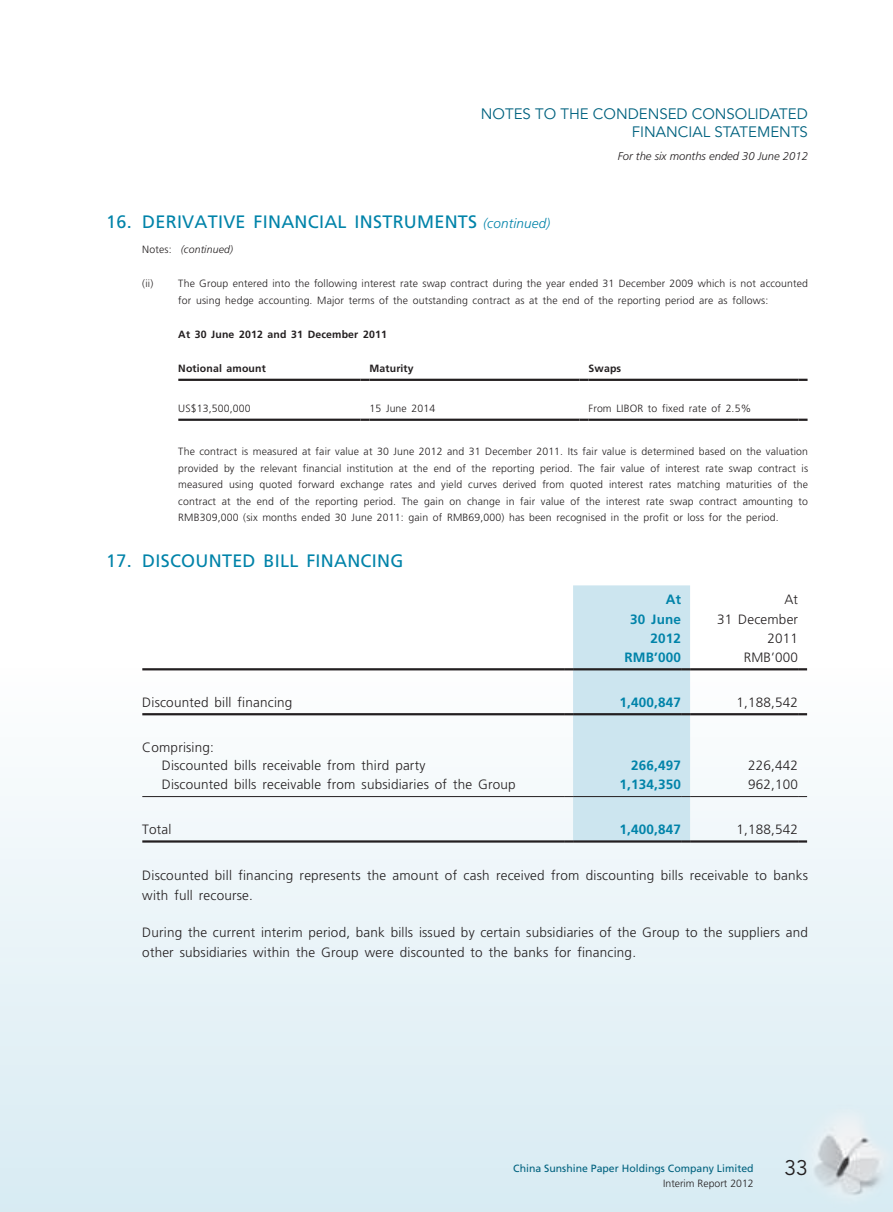
<style>
.page{position:relative;width:893px;height:1212px;background:#fff}
.page>*{position:absolute;margin:0;border:0;box-sizing:border-box;transform-origin:0 0}
.t1{font:21px "Avenir LT Std";color:#231f20}
._03_H1{font:18px "Frutiger LT Std";letter-spacing:.015em;color:#0083a9}
.t2{font:15px/18px "Avenir LT Std";color:#00627f;text-align:right}
._12___P2{font:300 13.5px/19.5px "Frutiger LT Std";letter-spacing:.015em;color:#231f20}
._15_Table_Stub{font:300 13.5px "Frutiger LT Std";letter-spacing:.015em;color:#231f20}
._31_table_tab_6pt{font:300 13.5px/19.5px "Frutiger LT Std";letter-spacing:.015em;color:#231f20;text-align:right}
._31_table_tab_6pt-2{font:700 13.5px/19.5px "Frutiger LT Std";letter-spacing:.015em;color:#0083a9;text-align:right}
.t3{font:italic 300 11.25px "Frutiger LT Std";color:#231f20}
._27_____P4__Note{font:300 10.5px/16.5px "Frutiger LT Std";letter-spacing:.015em;color:#231f20;text-align:justify}
._22____IN2__Note{font:300 10.5px/16.5px "Frutiger LT Std";letter-spacing:.015em;color:#231f20;text-align:center}
._02_Note_Text{font:300 10.5px "Frutiger LT Std";letter-spacing:.015em;color:#231f20}
.t4{font:10.5px "Frutiger LT Std";color:#00627f}
._27_____P4__Note-2{font:700 10.5px "Frutiger LT Std";letter-spacing:.015em;color:#231f20}
._02_Note_Text-2{font:700 10.5px "Frutiger LT Std";letter-spacing:.015em;color:#231f20}
._26___P2__Note{font:italic 300 10.5px "Frutiger LT Std";letter-spacing:.015em;color:#231f20}
.s1{font-weight:300;font-style:italic;font-size:13.5px}
.s2{font-style:normal}
</style>
<div class="page">
<div style="left:0;top:598px;width:893px;height:614px;background:linear-gradient(to bottom,#fffffe,#d8ebf2)"></div>
<img style="left:778px;top:1090px;width:115px;height:122px">
<hr style="left:178px;top:379px;width:182px;height:2px;background:#231f20">
<svg style="left:360px;top:379px;width:9px;height:2px"></svg>
<hr style="left:369px;top:379px;width:210px;height:2px;background:#231f20">
<svg style="left:579px;top:379px;width:9px;height:2px"></svg>
<hr style="left:588px;top:379px;width:210px;height:2px;background:#231f20">
<svg style="left:798px;top:379px;width:9px;height:2px"></svg>
<hr style="left:178px;top:419px;width:182px;height:2px;background:#231f20">
<svg style="left:360px;top:419px;width:9px;height:2px"></svg>
<hr style="left:369px;top:419px;width:210px;height:2px;background:#231f20">
<svg style="left:579px;top:419px;width:9px;height:2px"></svg>
<hr style="left:588px;top:419px;width:210px;height:2px;background:#231f20">
<svg style="left:798px;top:419px;width:9px;height:2px"></svg>
<hr style="left:142px;top:668px;width:422px;height:2px;background:#231f20">
<hr style="left:690px;top:668px;width:108px;height:2px;background:#231f20">
<svg style="left:798px;top:668px;width:9px;height:2px"></svg>
<hr style="left:142px;top:713px;width:422px;height:2px;background:#231f20">
<hr style="left:690px;top:713px;width:108px;height:2px;background:#231f20">
<svg style="left:798px;top:713px;width:9px;height:2px"></svg>
<hr style="left:142px;top:796px;width:422px;height:1px;background:#231f20">
<hr style="left:690px;top:796px;width:108px;height:1px;background:#231f20">
<hr style="left:142px;top:840px;width:422px;height:2px;background:#231f20">
<svg style="left:564px;top:585px;width:126px;height:257px"></svg>
<hr style="left:690px;top:840px;width:108px;height:2px;background:#231f20">
<svg style="left:798px;top:840px;width:9px;height:2px"></svg>
<h3 class="t2" style="left:481px;top:106px;width:328px">NOTES TO THE CONDENSED CONSOLIDATED<br>FINANCIAL STATEMENTS</h3>
<p class="t3" style="left:618px;top:150px;width:192px">For the six months ended 30 June 2012</p>
<p class="_03_H1" style="left:106px;top:211px;width:446px">16. DERIVATIVE FINANCIAL INSTRUMENTS <span class="s1">(continued)</span></p>
<p class="_26___P2__Note" style="left:142px;top:243px;width:92px"><span class="s2">Notes:</span> (continued)</p>
<p class="_22____IN2__Note" style="left:142px;top:275px;width:667px">(ii) The Group entered into the following interest rate swap contract during the year ended 31 December 2009 which is not accounted for using hedge accounting. Major terms of the outstanding contract as at the end of the reporting period are as follows:</p>
<p class="_27_____P4__Note-2" style="left:178px;top:328px;width:210px">At 30 June 2012 and 31 December 2011</p>
<p class="_02_Note_Text-2" style="left:178px;top:362px;width:89px">Notional amount</p>
<p class="_02_Note_Text-2" style="left:369px;top:362px;width:46px">Maturity</p>
<p class="_02_Note_Text-2" style="left:588px;top:362px;width:34px">Swaps</p>
<p class="_02_Note_Text" style="left:178px;top:403px;width:74px">US$13,500,000</p>
<p class="_02_Note_Text" style="left:369px;top:403px;width:67px">15 June 2014</p>
<p class="_02_Note_Text" style="left:588px;top:403px;width:164px">From LIBOR to fixed rate of 2.5%</p>
<p class="_27_____P4__Note" style="left:178px;top:444px;width:631px">The contract is measured at fair value at 30 June 2012 and 31 December 2011. Its fair value is determined based on the valuation provided by the relevant financial institution at the end of the reporting period. The fair value of interest rate swap contract is measured using quoted forward exchange rates and yield curves derived from quoted interest rates matching maturities of the contract at the end of the reporting period. The gain on change in fair value of the interest rate swap contract amounting to RMB309,000 (six months ended 30 June 2011: gain of RMB69,000) has been recognised in the profit or loss for the period.</p>
<p class="_03_H1" style="left:106px;top:550px;width:299px">17. DISCOUNTED BILL FINANCING</p>
<p class="_31_table_tab_6pt-2" style="left:630px;top:590px;width:53px">At<br>30 June<br>2012</p>
<p class="_31_table_tab_6pt" style="left:717px;top:590px;width:83px">At<br>31 December<br>2011</p>
<p class="_31_table_tab_6pt-2" style="left:624px;top:647px;width:58px">RMB’000</p>
<p class="_31_table_tab_6pt" style="left:744px;top:648px;width:56px">RMB’000</p>
<p class="_15_Table_Stub" style="left:142px;top:694px;width:152px">Discounted bill financing</p>
<p class="_31_table_tab_6pt-2" style="left:619px;top:692px;width:63px">1,400,847</p>
<p class="_31_table_tab_6pt" style="left:736px;top:692px;width:63px">1,188,542</p>
<p class="_15_Table_Stub" style="left:142px;top:739px;width:73px">Comprising:</p>
<p class="_15_Table_Stub" style="left:162px;top:758px;width:265px">Discounted bills receivable from third party</p>
<p class="_31_table_tab_6pt-2" style="left:631px;top:756px;width:51px">266,497</p>
<p class="_31_table_tab_6pt" style="left:748px;top:756px;width:51px">226,442</p>
<p class="_15_Table_Stub" style="left:162px;top:777px;width:355px">Discounted bills receivable from subsidiaries of the Group</p>
<p class="_31_table_tab_6pt-2" style="left:619px;top:775px;width:63px">1,134,350</p>
<p class="_31_table_tab_6pt" style="left:748px;top:775px;width:51px">962,100</p>
<p class="_15_Table_Stub" style="left:142px;top:822px;width:31px">Total</p>
<p class="_31_table_tab_6pt-2" style="left:619px;top:819px;width:63px">1,400,847</p>
<p class="_31_table_tab_6pt" style="left:736px;top:820px;width:63px">1,188,542</p>
<p class="_12___P2" style="left:142px;top:866px;width:667px">Discounted bill financing represents the amount of cash received from discounting bills receivable to banks with full recourse.</p>
<p class="_12___P2" style="left:142px;top:923px;width:667px">During the current interim period, bank bills issued by certain subsidiaries of the Group to the suppliers and other subsidiaries within the Group were discounted to the banks for financing.</p>
<p class="t4" style="left:513px;top:1162px;width:242px">China Sunshine Paper Holdings Company Limited</p>
<p class="_27_____P4__Note" style="left:663px;top:1175px;width:92px">Interim Report 2012</p>
<h1 class="t1" style="left:785px;top:1156px;width:25px">33</h1>
</div>
